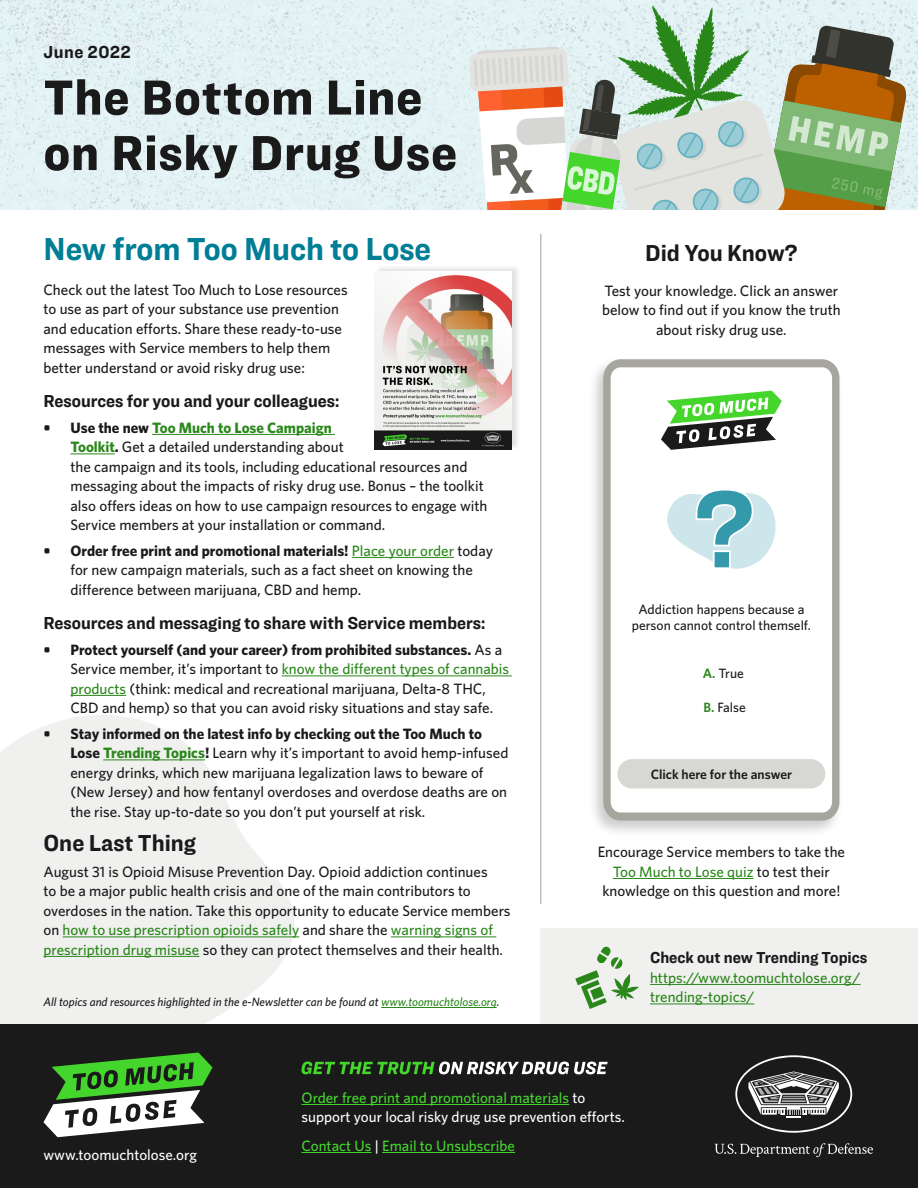
<style>
.page{position:relative;width:918px;height:1188px;background:#fff}
.page>*{position:absolute;margin:0;border:0;box-sizing:border-box;transform-origin:0 0}
.t1{font:900 51px/55.5px "Ringside Narrow";letter-spacing:.015em;color:#1a1a1a}
.t2{font:700 33px "Ringside Narrow";color:#007e96}
.t3{font:700 24px "Ringside Narrow";color:#1a1a1a}
.t4{font:700 18px "Ringside Narrow";color:#1a1a1a}
.t5{font:700 18px "Ringside Narrow";letter-spacing:.025em;color:#1a1a1a}
.t6{font:700 16.5px "Ringside Narrow";color:#1a1a1a}
.t7{font:500 15px/19.5px "Whitney";color:#1a1a1a}
.t8{font:500 15px/19.5px "Whitney";color:#fff}
.t9{font:500 15px/19.5px "Whitney";color:#2a871a}
.t10{font:500 15px "Whitney";color:#44d62c}
.t11{font:500 13.5px/16.5px "Whitney";color:#1a1a1a;text-align:center}
.t12{font:600 13.5px "Whitney";color:#1a1a1a}
.t13{font:italic 500 12px "Whitney";color:#1a1a1a}
.s1{font-weight:700}
.s2{font-weight:700;color:#2a871a}
.s3{color:#2a871a}
.s4{font-weight:600;color:#2a871a}
.s5{color:#44d62c}
.s6{color:#fff}
</style>
<div class="page">
<svg style="left:0;top:715px;width:296px;height:309px;fill:#f0f0ef"></svg>
<div style="left:540px;top:928px;width:378px;height:96px;background:#f0f0ef"></div>
<img style="left:0;top:0;width:918px;height:210px">
<hr style="left:152px;top:434px;width:183px;height:1px;background:#2a871a">
<hr style="left:70px;top:454px;width:45px;height:1px;background:#2a871a">
<hr style="left:352px;top:557px;width:102px;height:1px;background:#2a871a">
<hr style="left:282px;top:676px;width:230px;height:1px;background:#2a871a">
<hr style="left:70px;top:695px;width:56px;height:1px;background:#2a871a">
<hr style="left:103px;top:760px;width:102px;height:1px;background:#2a871a">
<hr style="left:63px;top:937px;width:236px;height:1px;background:#2a871a">
<hr style="left:391px;top:937px;width:105px;height:1px;background:#2a871a">
<hr style="left:44px;top:956px;width:155px;height:1px;background:#2a871a">
<div style="left:0;top:1024px;width:918px;height:164px;background:#1a1a1a"></div>
<div style="left:374px;top:264px;width:147px;height:187px;background:#000;opacity:.12"></div>
<hr style="left:540px;top:234px;width:2px;height:670px;background:#bfbfba">
<svg style="left:43px;top:1053px;width:170px;height:84px"></svg>
<hr style="left:301px;top:1104px;width:268px;height:1px;background:#44d62c">
<hr style="left:301px;top:1152px;width:71px;height:1px;background:#44d62c">
<hr style="left:382px;top:1152px;width:133px;height:1px;background:#44d62c">
<svg style="left:301px;top:1062px;width:307px;height:12px"></svg>
<hr style="left:613px;top:878px;width:140px;height:1px;background:#2a871a">
<svg style="left:469px;top:5px;width:438px;height:205px"></svg>
<hr style="left:650px;top:984px;width:211px;height:1px;background:#2a871a">
<hr style="left:650px;top:1004px;width:104px;height:1px;background:#2a871a">
<svg style="left:575px;top:946px;width:64px;height:63px"></svg>
<div style="left:588px;top:356px;width:256px;height:482px;background:#000;opacity:.2"></div>
<svg style="left:603px;top:359px;width:236px;height:462px"></svg>
<svg style="left:661px;top:391px;width:121px;height:59px"></svg>
<div style="left:617px;top:759px;width:208px;height:30px;background:#d7d7d4;border-radius:15px"></div>
<svg style="left:666px;top:488px;width:110px;height:133px"></svg>
<svg style="left:735px;top:1055px;width:117px;height:78px"></svg>
<svg style="left:715px;top:1143px;width:158px;height:14px"></svg>
<hr style="left:381px;top:1007px;width:116px;height:1px;background:#2a871a">
<img style="left:375px;top:272px;width:137px;height:178px">
<p class="t5" style="left:44px;top:39px;width:89px">June 2022</p>
<h1 class="t1" style="left:44px;top:68px;width:415px">The Bottom Line on Risky Drug Use</h1>
<h2 class="t2" style="left:44px;top:225px;width:389px">New from Too Much to Lose</h2>
<p class="t7" style="left:44px;top:280px;width:306px">Check out the latest Too Much to Lose resources to use as part of your substance use prevention and education efforts. Share these ready-to-use messages with Service members to help them better understand or avoid risky drug use:</p>
<h3 class="t4" style="left:44px;top:388px;width:297px">Resources for you and your colleagues:</h3>
<p class="t7" style="left:70px;top:418px;width:419px;text-indent:-27px"><span class="s1">• Use the new</span> <span class="s2">Too Much to Lose Campaign<br>Toolkit</span><span class="s1">.</span> Get a detailed understanding about<br>the campaign and its tools, including educational resources and messaging about the impacts of risky drug use. Bonus – the toolkit also offers ideas on how to use campaign resources to engage with Service members at your installation or command.</p>
<p class="t7" style="left:70px;top:541px;width:424px;text-indent:-27px"><span class="s1">• Order free print and promotional materials!</span> <span class="s3">Place your order</span> today for new campaign materials, such as a fact sheet on knowing the difference between marijuana, CBD and hemp.</p>
<h3 class="t4" style="left:44px;top:610px;width:443px">Resources and messaging to share with Service members:</h3>
<p class="t7" style="left:70px;top:640px;width:440px;text-indent:-27px"><span class="s1">• Protect yourself (and your career) from prohibited substances.</span> As a Service member, it’s important to <span class="s3">know the different types of cannabis products</span> (think: medical and recreational marijuana, Delta-8 THC, CBD and hemp) so that you can avoid risky situations and stay safe.</p>
<p class="t7" style="left:70px;top:724px;width:439px;text-indent:-27px"><span class="s1">• Stay informed on the latest info by checking out the Too Much to Lose</span> <span class="s2">Trending Topics</span><span class="s1">!</span> Learn why it’s important to avoid hemp-infused energy drinks, which new marijuana legalization laws to beware of (New Jersey) and how fentanyl overdoses and overdose deaths are on the rise. Stay up-to-date so you don’t put yourself at risk.</p>
<h2 class="t3" style="left:44px;top:826px;width:154px">One Last Thing</h2>
<p class="t7" style="left:44px;top:862px;width:469px">August 31 is Opioid Misuse Prevention Day. Opioid addiction continues<br>to be a major public health crisis and one of the main contributors to overdoses in the nation. Take this opportunity to educate Service members on <span class="s3">how to use prescription opioids safely</span> and share the <span class="s3">warning signs of prescription drug misuse</span> so they can protect themselves and their health.</p>
<p class="t13" style="left:44px;top:994px;width:457px">All topics and resources highlighted in the e-Newsletter can be found at <span class="s3">www.toomuchtolose.org</span>.</p>
<h2 class="t3" style="left:645px;top:235px;width:154px">Did You Know?</h2>
<p class="t7" style="left:602px;top:281px;width:240px;text-align:center">Test your knowledge. Click an answer below to find out if you know the truth about risky drug use.</p>
<p class="t11" style="left:632px;top:601px;width:180px">Addiction happens because a person cannot control themself.</p>
<p class="t11" style="left:703px;top:665px;width:43px"><span class="s4">A.</span> True</p>
<p class="t11" style="left:704px;top:699px;width:44px"><span class="s4">B.</span> False</p>
<p class="t12" style="left:651px;top:766px;width:143px">Click here for the answer</p>
<p class="t7" style="left:598px;top:842px;width:249px;text-align:center">Encourage Service members to take the<br><span class="s3">Too Much to Lose quiz</span> to test their knowledge on this question and more!</p>
<h3 class="t6" style="left:650px;top:946px;width:219px">Check out new Trending Topics</h3>
<p class="t9" style="left:650px;top:968px;width:212px">https://www.toomuchtolose.org/ trending-topics/</p>
<p class="t8" style="left:44px;top:1145px;width:155px">www.toomuchtolose.org</p>
<p class="t8" style="left:301px;top:1088px;width:325px"><span class="s5">Order free print and promotional materials</span> to support your local risky drug use prevention efforts.</p>
<p class="t10" style="left:301px;top:1136px;width:215px">Contact Us <span class="s6">|</span> Email to Unsubscribe</p>
</div>
